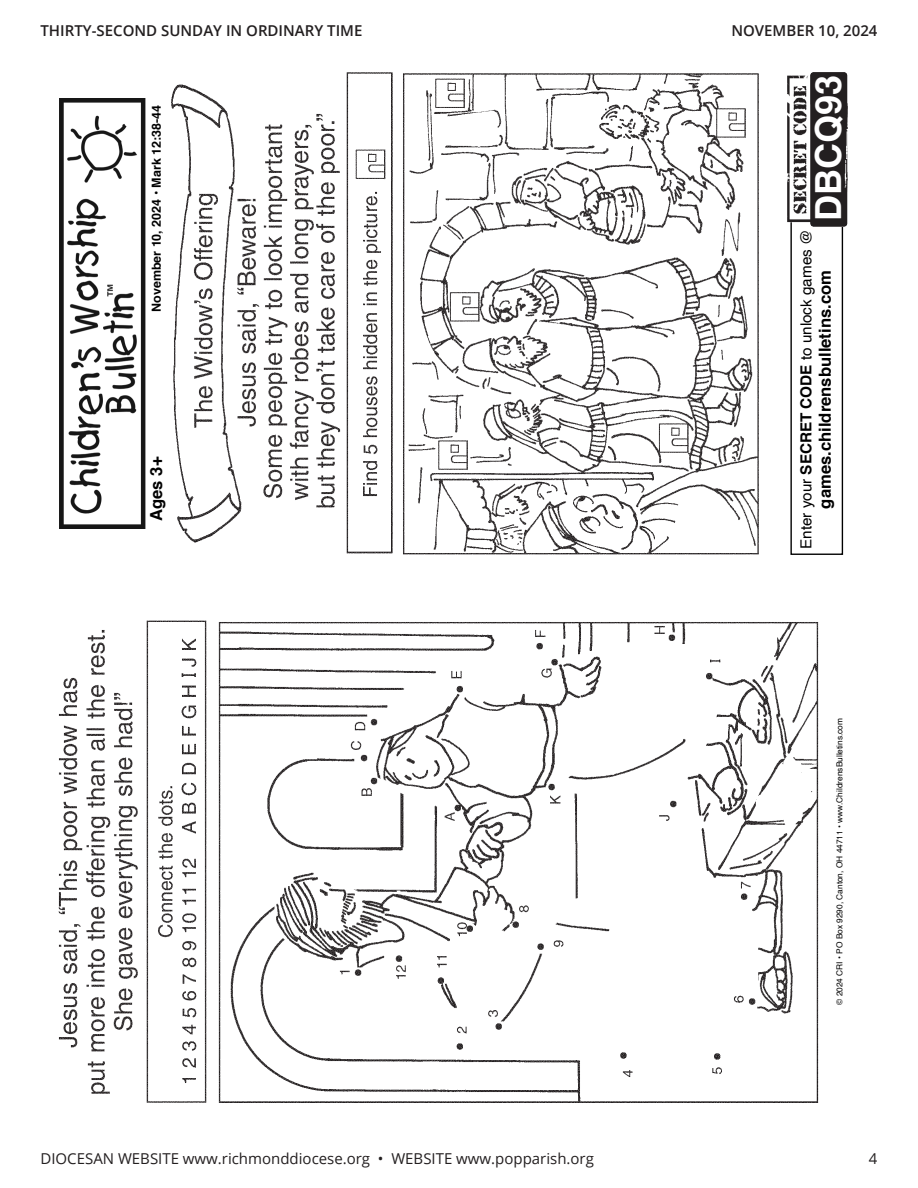
<style>
.page{position:relative;width:918px;height:1188px;background:#fff}
.page>*{position:absolute;margin:0;border:0;box-sizing:border-box;transform-origin:0 0}
.t1{font:700 36px "Helvetica";color:#fff}
.t2{font:700 16.65px "Helvetica";color:#000}
.t3{font:15.3px "Helvetica";color:#000}
.t4{font:15px "Open Sans";color:#231f20}
.t5{font:600 15px "Open Sans";color:#231f20}
.t6{font:700 12.45px "Helvetica";color:#000}
.t7{font:8.25px "Helvetica";color:#000}
.s1{font-weight:700}
</style>
<div class="page">
<img style="left:58px;top:620px;width:761px;height:483px">
<img style="left:59px;top:98px;width:87px;height:431px">
<img style="left:171px;top:72px;width:675px;height:483px">
<div style="left:790px;top:207px;width:53px;height:348px;border:1px solid #000"></div>
<img style="left:787px;top:72px;width:61px;height:154px">
<p class="t5" style="left:40px;top:20px;width:324px">THIRTY-SECOND SUNDAY IN ORDINARY TIME</p>
<p class="t5" style="left:731px;top:20px;width:148px">NOVEMBER 10, 2024</p>
<p class="t6" style="left:146px;top:312px;width:208px;rotate:-90deg">November 10, 2024 • Mark 12:38-44</p>
<p class="t2" style="left:143px;top:521px;width:66px;rotate:-90deg">Ages 3+</p>
<p class="t1" style="left:799px;top:221px;width:148px;rotate:-90deg">DBCQ93</p>
<p class="t3" style="left:794px;top:549px;width:321px;rotate:-90deg">Enter your <span class="s1">SECRET CODE</span> to unlock games @</p>
<p class="t2" style="left:812px;top:509px;width:240px;rotate:-90deg">games.childrensbulletins.com</p>
<p class="t7" style="left:833px;top:1005px;width:288px;rotate:-90deg">© 2024 CRI • PO Box 9290, Canton, OH 44711 • www.ChildrensBulletins.com</p>
<p class="t4" style="left:40px;top:1148px;width:555px">DIOCESAN WEBSITE www.richmonddiocese.org • WEBSITE www.popparish.org</p>
<p class="t4" style="left:869px;top:1148px;width:10px">4</p>
</div>
